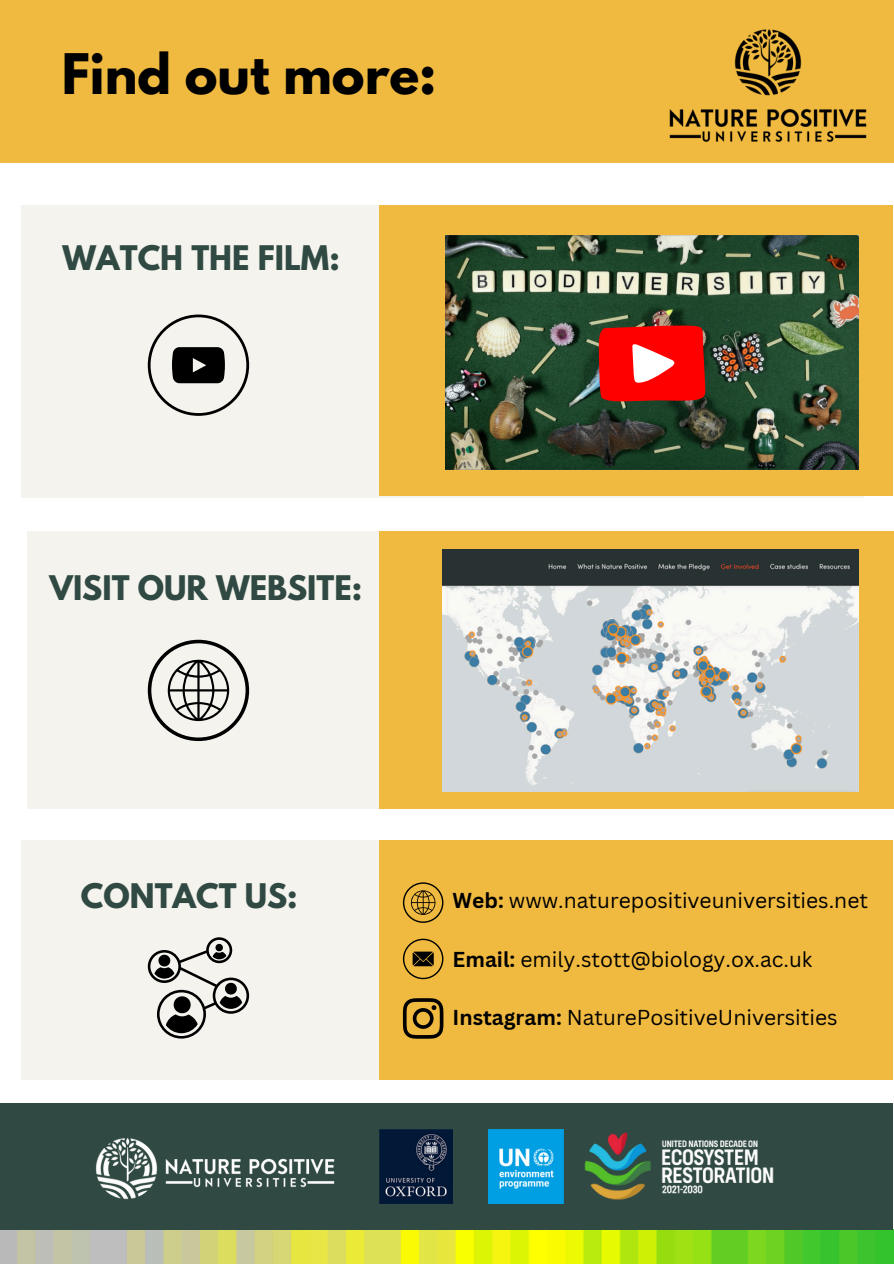
<style>
.page{position:relative;width:894px;height:1264px;background:#fff}
.page>*{position:absolute;margin:0;border:0;box-sizing:border-box;transform-origin:0 0}
.t1{font:700 49.5px "League Spartan";color:#000}
.t2{font:700 30px "League Spartan";color:#304942}
.t3{font:21px "Canva Sans";color:#000}
.s1{font-weight:700}
</style>
<div class="page">
<img style="left:0;top:1229px;width:893px;height:34px">
<div style="left:22px;top:206px;width:840px;height:292px;background:#f4f3ee"></div>
<div style="left:27px;top:530px;width:835px;height:278px;background:#f4f3ee"></div>
<div style="left:0;top:1103px;width:892px;height:126px;background:#304942"></div>
<img style="left:563px;top:1129px;width:211px;height:75px">
<img style="left:488px;top:1129px;width:75px;height:74px">
<img style="left:379px;top:1129px;width:73px;height:74px">
<img style="left:95px;top:1138px;width:55px;height:62px">
<img style="left:142px;top:1149px;width:193px;height:50px">
<div style="left:379px;top:206px;width:513px;height:290px;background:#f0ba40"></div>
<img style="left:445px;top:236px;width:413px;height:233px">
<svg style="left:598px;top:325px;width:107px;height:79px;background:#ec2523"></svg>
<div style="left:0;top:0;width:893px;height:162px;background:#f0ba40"></div>
<img style="left:669px;top:29px;width:198px;height:113px">
<div style="left:22px;top:840px;width:841px;height:240px;background:#f4f3ee"></div>
<div style="left:379px;top:840px;width:513px;height:240px;background:#f0ba40"></div>
<svg style="left:148px;top:639px;width:101px;height:102px"></svg>
<svg style="left:148px;top:314px;width:101px;height:102px"></svg>
<div style="left:379px;top:530px;width:514px;height:278px;background:#f0ba40"></div>
<img style="left:442px;top:549px;width:416px;height:242px">
<svg style="left:403px;top:882px;width:40px;height:40px"></svg>
<svg style="left:403px;top:938px;width:40px;height:41px"></svg>
<svg style="left:403px;top:998px;width:40px;height:40px"></svg>
<svg style="left:148px;top:937px;width:101px;height:101px"></svg>
<p class="t1" style="left:62px;top:50px;width:376px">Find out more:</p>
<p class="t2" style="left:63px;top:243px;width:278px">WATCH THE FILM:</p>
<p class="t2" style="left:49px;top:573px;width:314px">VISIT OUR WEBSITE:</p>
<p class="t2" style="left:81px;top:880px;width:218px">CONTACT US:</p>
<p class="t3" style="left:452px;top:885px;width:417px"><span class="s1">Web:</span> www.naturepositiveuniversities.net</p>
<p class="t3" style="left:452px;top:944px;width:361px"><span class="s1">Email:</span> emily.stott@biology.ox.ac.uk</p>
<h2 class="t3" style="left:452px;top:1002px;width:386px"><span class="s1">Instagram:</span> NaturePositiveUniversities</h2>
</div>
